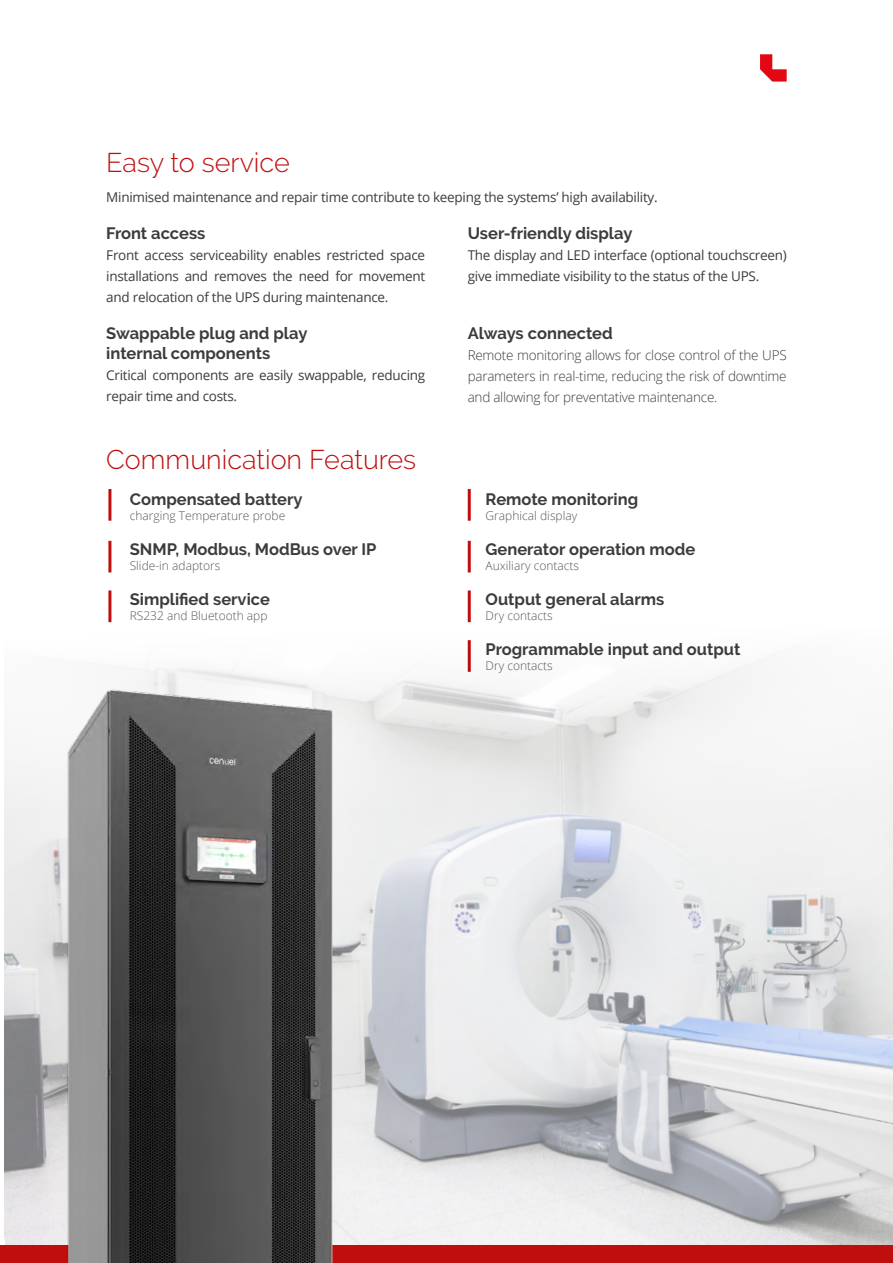
<style>
.page{position:relative;width:893px;height:1263px;background:#fff}
.page>*{position:absolute;margin:0;border:0;box-sizing:border-box;transform-origin:0 0}
.t1{font:300 27px "Raleway";color:#c00d0e}
.t2{font:700 16.5px/19.8px "Raleway";color:#3c3c3b}
.t3{font:13.5px/21px "Open Sans";letter-spacing:-.02em;color:#3c3c3b}
.t4{font:300 13.5px/21px "Open Sans";letter-spacing:-.02em;color:#3c3c3b;text-align:justify}
.t5{font:300 12px "Open Sans";color:#575756}
</style>
<div class="page">
<img style="left:108px;top:557px;width:785px;height:689px">
<div style="left:0;top:1246px;width:893px;height:17px;background:#c00d0e"></div>
<img style="left:0;top:618px;width:806px;height:645px">
<hr style="left:468px;top:489px;width:3px;height:32px;background:#c00d0e">
<hr style="left:108px;top:489px;width:3px;height:32px;background:#c00d0e">
<hr style="left:468px;top:541px;width:3px;height:31px;background:#c00d0e">
<hr style="left:108px;top:541px;width:3px;height:31px;background:#c00d0e">
<hr style="left:468px;top:590px;width:3px;height:32px;background:#c00d0e">
<hr style="left:108px;top:590px;width:3px;height:32px;background:#c00d0e">
<hr style="left:468px;top:640px;width:3px;height:32px;background:#c00d0e">
<svg style="left:760px;top:54px;width:27px;height:28px"></svg>
<h1 class="t1" style="left:106px;top:146px;width:185px">Easy to service</h1>
<p class="t3" style="left:106px;top:186px;width:553px">Minimised maintenance and repair time contribute to keeping the systems’ high availability.</p>
<p class="t2" style="left:106px;top:224px;width:101px">Front access</p>
<p class="t3" style="left:106px;top:244px;width:320px;text-align:justify">Front access serviceability enables restricted space installations and removes the need for movement and relocation of the UPS during maintenance.</p>
<p class="t2" style="left:106px;top:323px;width:203px">Swappable plug and play internal components</p>
<p class="t3" style="left:106px;top:364px;width:320px">Critical components are easily swappable, reducing repair time and costs.</p>
<h1 class="t1" style="left:106px;top:444px;width:311px">Communication Features</h1>
<p class="t2" style="left:130px;top:489px;width:174px">Compensated battery</p>
<p class="t5" style="left:130px;top:507px;width:157px">charging Temperature probe</p>
<p class="t2" style="left:130px;top:539px;width:248px">SNMP, Modbus, ModBus over IP</p>
<p class="t5" style="left:130px;top:557px;width:92px">Slide-in adaptors</p>
<p class="t2" style="left:130px;top:589px;width:142px">Simplified service</p>
<p class="t5" style="left:130px;top:607px;width:139px">RS232 and Bluetooth app</p>
<p class="t2" style="left:468px;top:224px;width:166px">User-friendly display</p>
<p class="t3" style="left:468px;top:244px;width:320px">The display and LED interface (optional touchscreen) give immediate visibility to the status of the UPS.</p>
<p class="t2" style="left:468px;top:323px;width:147px">Always connected</p>
<p class="t4" style="left:468px;top:344px;width:320px">Remote monitoring allows for close control of the UPS parameters in real-time, reducing the risk of downtime and allowing for preventative maintenance.</p>
<p class="t2" style="left:486px;top:489px;width:154px">Remote monitoring</p>
<p class="t5" style="left:486px;top:507px;width:93px">Graphical display</p>
<p class="t2" style="left:486px;top:539px;width:211px">Generator operation mode</p>
<p class="t5" style="left:486px;top:557px;width:95px">Auxiliary contacts</p>
<p class="t2" style="left:486px;top:589px;width:180px">Output general alarms</p>
<p class="t5" style="left:486px;top:607px;width:69px">Dry contacts</p>
<p class="t2" style="left:486px;top:639px;width:256px">Programmable input and output</p>
<p class="t5" style="left:486px;top:657px;width:69px">Dry contacts</p>
</div>
